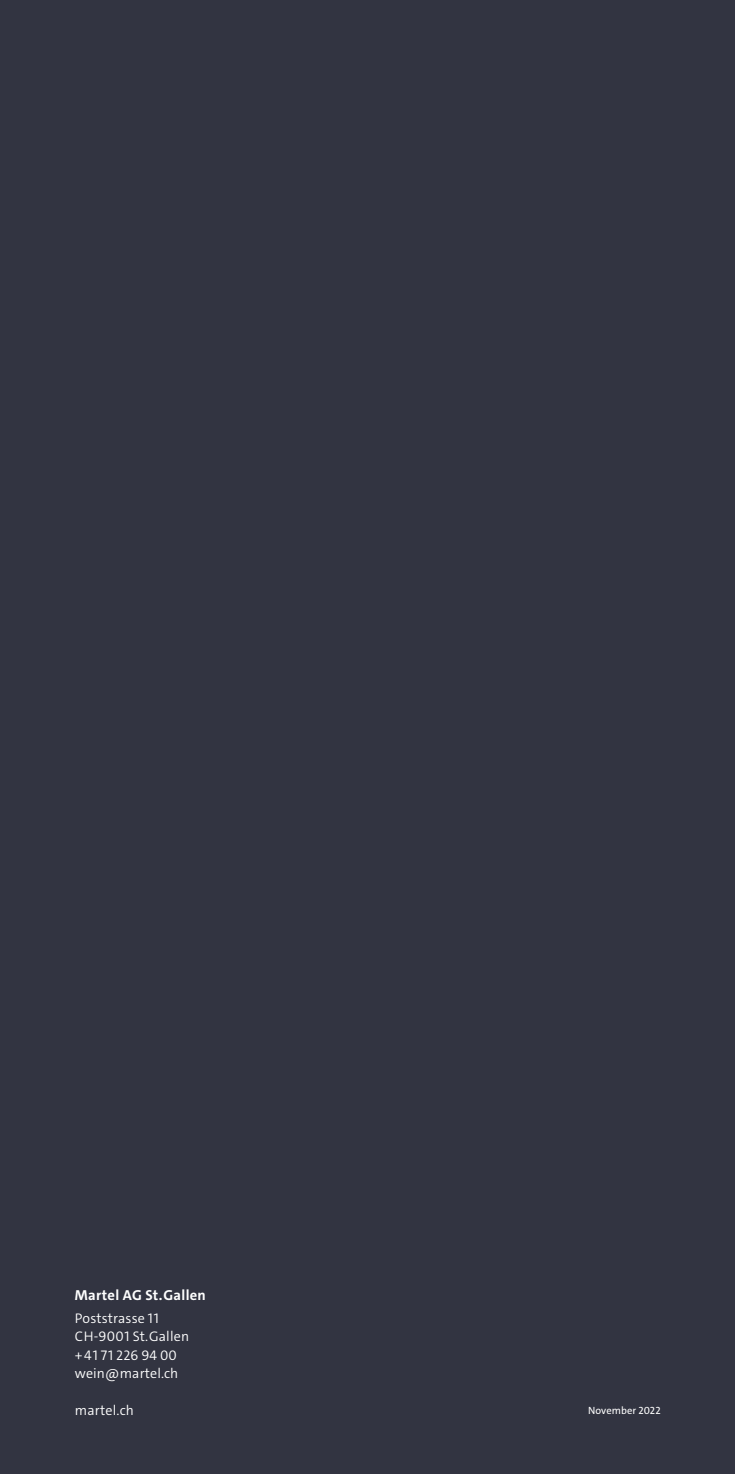
<style>
.page{position:relative;width:735px;height:1474px;background:#fff}
.page>*{position:absolute;margin:0;border:0;box-sizing:border-box;transform-origin:0 0}
.t1{font:700 14.53px "The Sans";letter-spacing:.02em;color:#fff}
.t2{font:300 14px/18.4px "The Sans";letter-spacing:.01em;color:#fff}
.t3{font:10.5px "The Sans";letter-spacing:.01em;color:#fff}
</style>
<div class="page">
<div style="left:0;top:0;width:734px;height:1473px;background:#323441"></div>
<p class="t1" style="left:75px;top:1285px;width:132px">Martel AG St.Gallen</p>
<p class="t2" style="left:75px;top:1308px;width:115px">Poststrasse 11<br>CH-9001 St.Gallen +41 71 226 94 00 wein@martel.ch</p>
<p class="t2" style="left:75px;top:1400px;width:61px">martel.ch</p>
<p class="t3" style="left:588px;top:1403px;width:74px">November 2022</p>
</div>
